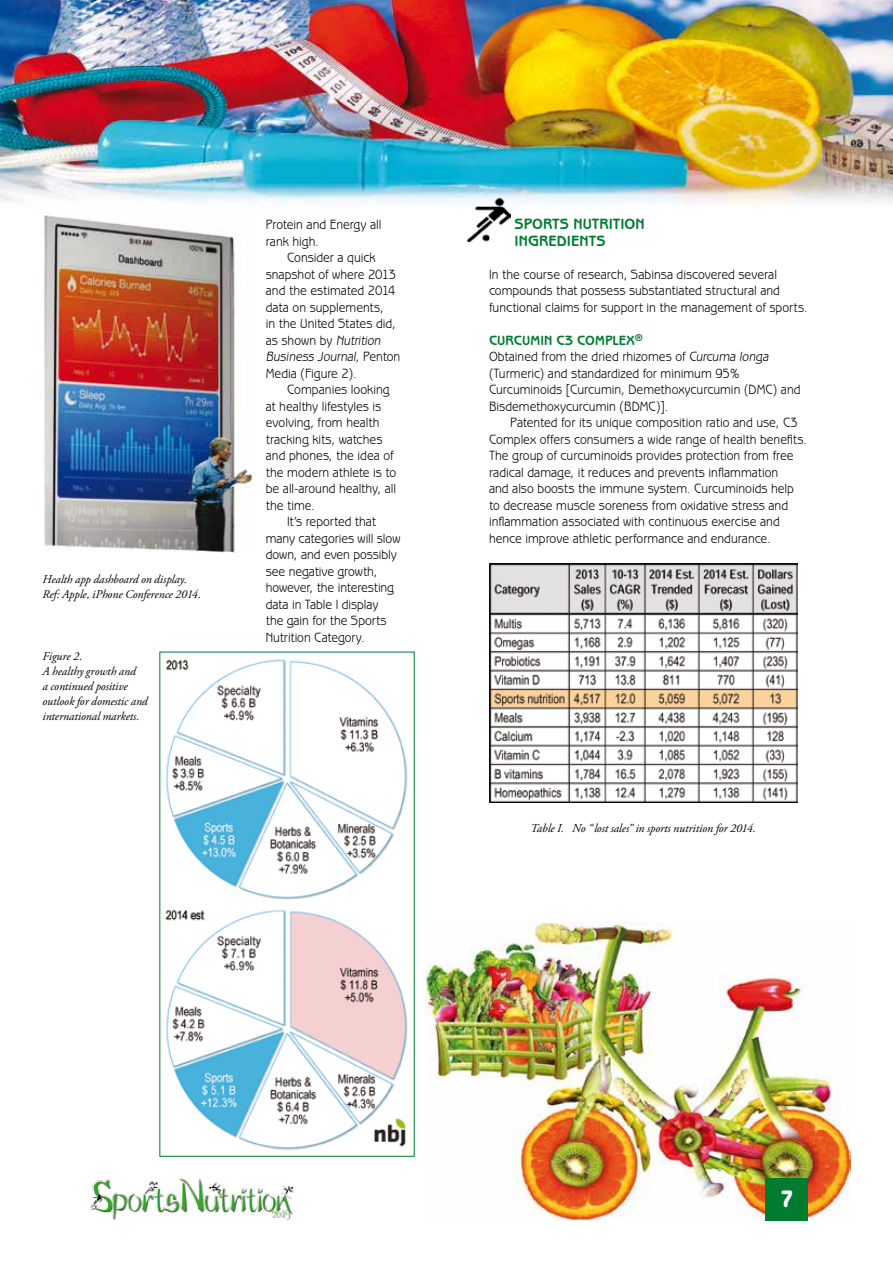
<style>
.page{position:relative;width:893px;height:1263px;background:#fff}
.page>*{position:absolute;margin:0;border:0;box-sizing:border-box;transform-origin:0 0}
.t1{font:800 24px "Benguiat Gothic";color:#fff;scale:.9 1}
.t2{font:700 15px/16.5px "Benguiat Gothic";letter-spacing:.005em;color:#007c30}
.t3{font:13.5px/16.5px "Benguiat Gothic";color:#000;scale:.9 1}
.t4{font:italic 12px/15px "Adobe Garamond Pro";letter-spacing:-.005em;color:#000}
.s1{font-style:italic}
.s2{font-weight:700;color:#007c30}
</style>
<div class="page">
<img style="left:425px;top:923px;width:425px;height:297px">
<img style="left:0;top:0;width:893px;height:203px">
<img style="left:90px;top:1178px;width:204px;height:42px">
<img style="left:468px;top:199px;width:42px;height:42px">
<img style="left:165px;top:659px;width:243px;height:491px">
<img style="left:489px;top:564px;width:308px;height:238px">
<img style="left:44px;top:215px;width:209px;height:338px">
<div style="left:765px;top:1178px;width:43px;height:42px;background:#007c30"></div>
<p class="t4" style="left:43px;top:572px;width:160px">Health app dashboard on display.<br>Ref: Apple, iPhone Conference 2014.</p>
<p class="t4" style="left:43px;top:649px;width:107px">Figure 2.<br>A healthy growth and<br>a continued positive outlook for domestic and international markets.</p>
<p class="t3" style="left:266px;top:216px;width:130px">Protein and Energy all rank high.</p>
<p class="t3" style="left:266px;top:249px;width:151px;text-indent:21px">Consider a quick snapshot of where 2013 and the estimated 2014 data on supplements,<br>in the United States did, as shown by <span class="s1">Nutrition<br>Business Journal</span>, Penton<br>Media (Figure 2).</p>
<p class="t3" style="left:287px;top:381px;width:115px">Companies looking</p>
<p class="t3" style="left:266px;top:398px;width:130px">at healthy lifestyles is</p>
<p class="t3" style="left:266px;top:414px;width:128px">evolving, from health</p>
<p class="t3" style="left:266px;top:431px;width:131px">tracking kits, watches</p>
<p class="t3" style="left:266px;top:447px;width:143px">and phones, the idea of</p>
<p class="t3" style="left:266px;top:464px;width:147px">the modern athlete is to</p>
<p class="t3" style="left:266px;top:480px;width:146px">be all-around healthy, all</p>
<p class="t3" style="left:266px;top:497px;width:56px">the time.</p>
<p class="t3" style="left:287px;top:513px;width:100px">It’s reported that</p>
<p class="t3" style="left:266px;top:530px;width:151px">many categories will slow</p>
<p class="t3" style="left:266px;top:546px;width:147px">down, and even possibly</p>
<p class="t3" style="left:266px;top:563px;width:126px">see negative growth,</p>
<p class="t3" style="left:266px;top:579px;width:144px">however, the interesting</p>
<p class="t3" style="left:266px;top:596px;width:127px">data in Table I display</p>
<p class="t3" style="left:266px;top:612px;width:136px">the gain for the Sports</p>
<p class="t3" style="left:266px;top:629px;width:112px">Nutrition Category.</p>
<p class="t2" style="left:514px;top:216px;width:132px">SPORTS NUTRITION<br>INGREDIENTS</p>
<p class="t3" style="left:489px;top:266px;width:355px">In the course of research, Sabinsa discovered several compounds that possess substantiated structural and functional claims for support in the management of sports.</p>
<p class="t3" style="left:489px;top:332px;width:348px"><span class="s2">CURCUMIN C3 COMPLEX</span><sup>®<br></sup>Obtained from the dried rhizomes of <span class="s1">Curcuma longa </span>(Turmeric) and standardized for minimum 95% Curcuminoids [Curcumin, Demethoxycurcumin (DMC) and Bisdemethoxycurcumin (BDMC)].</p>
<p class="t3" style="left:489px;top:414px;width:355px;text-indent:21px">Patented for its unique composition ratio and use, C3<br>Complex offers consumers a wide range of health benefits.<br>The group of curcuminoids provides protection from free radical damage, it reduces and prevents inflammation<br>and also boosts the immune system. Curcuminoids help to decrease muscle soreness from oxidative stress and inflammation associated with continuous exercise and hence improve athletic performance and endurance.</p>
<p class="t4" style="left:530px;top:821px;width:227px">Table I. No “lost sales” in sports nutrition for 2014.</p>
<h1 class="t1" style="left:780px;top:1184px;width:16px">7</h1>
</div>
